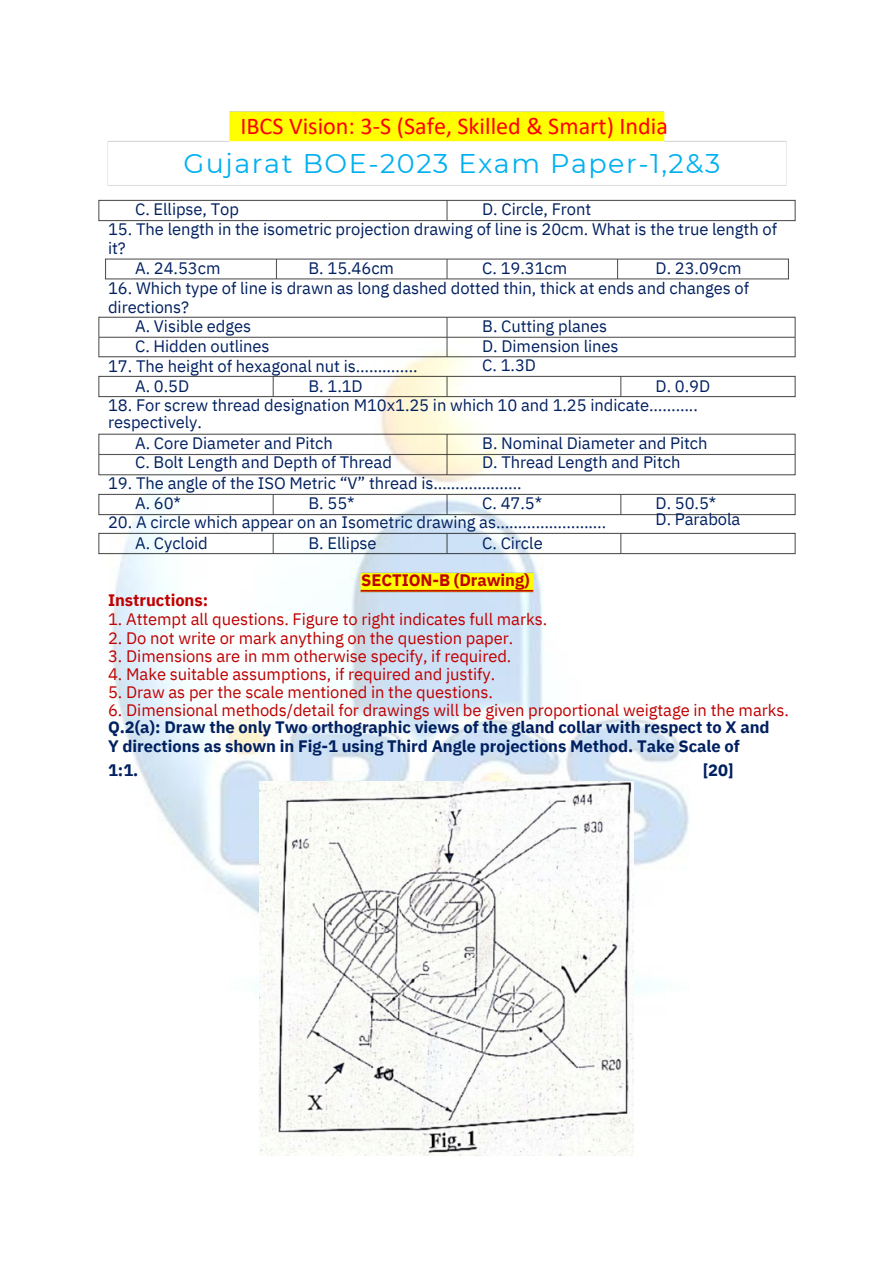
<style>
.page{position:relative;width:894px;height:1264px;background:#fff}
.page>*{position:absolute;margin:0;border:0;box-sizing:border-box;transform-origin:0 0}
.t1{font:27px "Montserrat";letter-spacing:.055em;color:#00b0f0}
.t2{font:24.15px "Calibri";color:#f00}
.t3{font:16.5px/19.2px "IBM Plex Sans";letter-spacing:-.005em;color:#002060}
.t4{font:16.5px "IBM Plex Sans";letter-spacing:-.005em;color:#c00000}
.t5{font:700 16.5px "IBM Plex Sans";letter-spacing:-.005em;color:#002060}
.t6{font:700 16.5px "IBM Plex Sans";letter-spacing:-.005em;color:#c00000}
</style>
<div class="page">
<img style="left:111px;top:365px;width:578px;height:652px">
<img style="left:353px;top:565px;width:187px;height:34px">
<img style="left:107px;top:111px;width:680px;height:75px">
<img style="left:98px;top:199px;width:698px;height:23px">
<img style="left:105px;top:258px;width:684px;height:22px">
<img style="left:98px;top:316px;width:698px;height:49px">
<img style="left:98px;top:368px;width:698px;height:36px">
<img style="left:98px;top:427px;width:698px;height:55px">
<img style="left:98px;top:486px;width:698px;height:36px">
<img style="left:98px;top:525px;width:698px;height:36px">
<img style="left:260px;top:781px;width:373px;height:374px">
<h1 class="t2" style="left:240px;top:116px;width:429px">IBCS Vision: 3-S (Safe, Skilled &amp; Smart) India</h1>
<h1 class="t1" style="left:183px;top:147px;width:538px">Gujarat BOE-2023 Exam Paper-1,2&amp;3</h1>
<p class="t3" style="left:135px;top:199px;width:105px">C. Ellipse, Top</p>
<p class="t3" style="left:482px;top:199px;width:110px">D. Circle, Front</p>
<p class="t3" style="left:108px;top:219px;width:670px">15. The length in the isometric projection drawing of line is 20cm. What is the true length of it?</p>
<p class="t3" style="left:135px;top:258px;width:87px">A. 24.53cm</p>
<p class="t3" style="left:308px;top:258px;width:87px">B. 15.46cm</p>
<p class="t3" style="left:482px;top:258px;width:86px">C. 19.31cm</p>
<p class="t3" style="left:655px;top:258px;width:87px">D. 23.09cm</p>
<p class="t3" style="left:108px;top:278px;width:642px">16. Which type of line is drawn as long dashed dotted thin, thick at ends and changes of directions?</p>
<p class="t3" style="left:135px;top:317px;width:136px">A. Visible edges<br>C. Hidden outlines</p>
<p class="t3" style="left:482px;top:317px;width:138px">B. Cutting planes<br>D. Dimension lines</p>
<p class="t3" style="left:108px;top:356px;width:311px">17. The height of hexagonal nut is…………..</p>
<p class="t3" style="left:482px;top:355px;width:55px">C. 1.3D</p>
<p class="t3" style="left:135px;top:376px;width:56px">A. 0.5D</p>
<p class="t3" style="left:308px;top:376px;width:56px">B. 1.1D</p>
<p class="t3" style="left:655px;top:376px;width:56px">D. 0.9D</p>
<h3 class="t3" style="left:108px;top:395px;width:591px">18. For screw thread designation M10x1.25 in which 10 and 1.25 indicate………..</h3>
<p class="t3" style="left:108px;top:412px;width:95px">respectively.</p>
<h3 class="t3" style="left:135px;top:433px;width:199px">A. Core Diameter and Pitch</h3>
<p class="t3" style="left:135px;top:452px;width:258px">C. Bolt Length and Depth of Thread</p>
<p class="t3" style="left:482px;top:433px;width:227px">B. Nominal Diameter and Pitch</p>
<h2 class="t3" style="left:482px;top:452px;width:199px">D. Thread Length and Pitch</h2>
<h2 class="t3" style="left:108px;top:473px;width:415px">19. The angle of the ISO Metric “V” thread is………………..</h2>
<h2 class="t3" style="left:135px;top:493px;width:47px">A. 60*</h2>
<p class="t3" style="left:308px;top:493px;width:48px">B. 55*</p>
<p class="t3" style="left:482px;top:493px;width:61px">C. 47.5*</p>
<p class="t3" style="left:655px;top:493px;width:62px">D. 50.5*</p>
<p class="t3" style="left:108px;top:512px;width:499px">20. A circle which appear on an Isometric drawing as…………………….</p>
<p class="t3" style="left:655px;top:509px;width:86px">D. Parabola</p>
<p class="t3" style="left:135px;top:533px;width:74px">A. Cycloid</p>
<p class="t3" style="left:308px;top:533px;width:70px">B. Ellipse</p>
<p class="t3" style="left:482px;top:533px;width:62px">C. Circle</p>
<p class="t6" style="left:361px;top:569px;width:170px">SECTION-B (Drawing)</p>
<p class="t6" style="left:108px;top:589px;width:101px">Instructions:</p>
<h2 class="t4" style="left:108px;top:608px;width:440px">1. Attempt all questions. Figure to right indicates full marks.</h2>
<h2 class="t4" style="left:108px;top:627px;width:406px">2. Do not write or mark anything on the question paper.</h2>
<h2 class="t4" style="left:108px;top:645px;width:404px">3. Dimensions are in mm otherwise specify, if required.</h2>
<p class="t4" style="left:108px;top:663px;width:388px">4. Make suitable assumptions, if required and justify.</p>
<p class="t4" style="left:108px;top:681px;width:386px">5. Draw as per the scale mentioned in the questions.</p>
<p class="t4" style="left:108px;top:699px;width:682px">6. Dimensional methods/detail for drawings will be given proportional weigtage in the marks.</p>
<p class="t5" style="left:108px;top:716px;width:663px">Q.2(a): Draw the only Two orthographic views of the gland collar with respect to X and</p>
<p class="t5" style="left:108px;top:735px;width:633px">Y directions as shown in Fig-1 using Third Angle projections Method. Take Scale of</p>
<p class="t5" style="left:108px;top:759px;width:32px">1:1.</p>
<p class="t5" style="left:702px;top:759px;width:32px">[20]</p>
</div>
